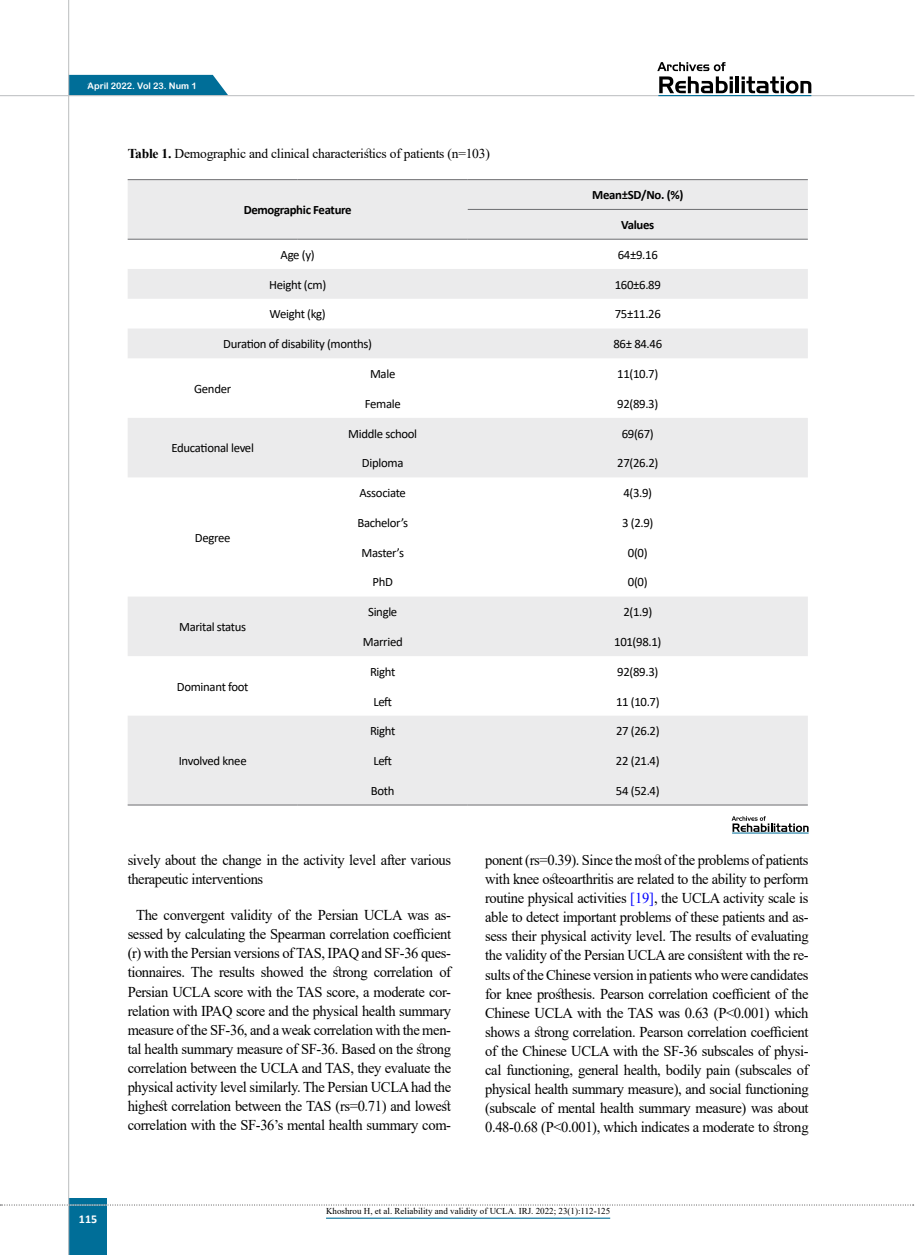
<style>
.page{position:relative;width:915px;height:1255px;background:#fff}
.page>*{position:absolute;margin:0;border:0;box-sizing:border-box;transform-origin:0 0}
.t1{font:15px/19px "Times New Roman";letter-spacing:-.025em;color:#000;text-align:justify}
.t2{font:13.5px "Times New Roman";letter-spacing:-.015em;color:#000}
.t3{font:12.75px "Calibri";letter-spacing:-.025em;color:#000}
.t4{font:700 12.75px "Calibri";letter-spacing:-.025em;color:#000}
.t5{font:700 12px "Calibri";color:#fff}
.t6{font:9px "Times New Roman";color:#000}
.t7{font:9px "Arial Rounded MT Bold";color:#fff}
.t8{font:9px "Adobe Arabic";color:#fff}
.s1{font-weight:700}
.s2{color:#00f}
</style>
<div class="page">
<div style="left:69px;top:75px;width:159px;height:20px;background:#006e98"></div>
<div style="left:68px;top:1198px;width:39px;height:56px;background:#006e98"></div>
<hr style="left:68px;top:0;width:1px;height:1254px;background:#c2c4c6">
<hr style="left:0;top:95px;width:914px;height:1px;background:#c2c4c6">
<svg style="left:0;top:1204px;width:913px;height:1px"></svg>
<hr style="left:658px;top:95px;width:153px;height:1px;background:#006e98">
<svg style="left:657px;top:62px;width:75px;height:31px"></svg>
<hr style="left:735px;top:76px;width:3px;height:17px;background:#000">
<svg style="left:741px;top:76px;width:70px;height:17px"></svg>
<hr style="left:731px;top:832px;width:77px;height:1px;background:#006e98">
<svg style="left:731px;top:816px;width:77px;height:16px"></svg>
<svg style="left:128px;top:180px;width:679px;height:297px;fill:#ebebec"></svg>
<svg style="left:128px;top:597px;width:679px;height:207px;fill:#ebebec"></svg>
<hr style="left:467px;top:179px;width:340px;height:1px;background:#6d6e71">
<hr style="left:297px;top:179px;width:170px;height:1px;background:#6d6e71">
<hr style="left:128px;top:179px;width:169px;height:1px;background:#6d6e71">
<hr style="left:467px;top:209px;width:340px;height:1px;background:#6d6e71">
<hr style="left:467px;top:239px;width:340px;height:1px;background:#6d6e71">
<hr style="left:297px;top:239px;width:170px;height:1px;background:#6d6e71">
<hr style="left:128px;top:239px;width:169px;height:1px;background:#6d6e71">
<hr style="left:128px;top:804px;width:169px;height:1px;background:#6d6e71">
<hr style="left:467px;top:804px;width:340px;height:1px;background:#6d6e71">
<hr style="left:297px;top:804px;width:170px;height:1px;background:#6d6e71">
<hr style="left:326px;top:1217px;width:284px;height:1px;background:#006e98">
<p class="t7" style="left:88px;top:80px;width:111px">April 2022. Vol 23. Num 1</p>
<p class="t8" style="left:88px;top:80px;width:3px">َ</p>
<p class="t2" style="left:128px;top:144px;width:363px"><span class="s1">Table 1.</span> Demographic and clinical characteristics of patients =n( 103(</p>
<p class="t4" style="left:592px;top:186px;width:92px">Mean± S D / N o %). (</p>
<p class="t4" style="left:244px;top:201px;width:109px">Demographic Feature</p>
<p class="t3" style="left:280px;top:246px;width:36px">Age (y(</p>
<p class="t4" style="left:621px;top:216px;width:35px">Values</p>
<p class="t3" style="left:617px;top:246px;width:41px">64±9.16</p>
<p class="t3" style="left:269px;top:275px;width:59px">Height (cm(</p>
<p class="t3" style="left:614px;top:275px;width:48px">160±6.89</p>
<p class="t3" style="left:269px;top:305px;width:58px">Weight (kg(</p>
<p class="t3" style="left:614px;top:305px;width:48px">75±11.26</p>
<p class="t3" style="left:223px;top:335px;width:150px">Duration of disability (months(</p>
<p class="t3" style="left:613px;top:335px;width:50px">86± 84.46</p>
<p class="t3" style="left:370px;top:365px;width:27px">Male</p>
<p class="t3" style="left:617px;top:365px;width:43px">11)10.7(</p>
<p class="t3" style="left:194px;top:380px;width:38px">Gender</p>
<p class="t3" style="left:364px;top:394px;width:37px">Female</p>
<p class="t3" style="left:617px;top:394px;width:43px">92)89.3(</p>
<p class="t3" style="left:348px;top:424px;width:70px">Middle school</p>
<p class="t3" style="left:621px;top:424px;width:33px">69)67(</p>
<p class="t3" style="left:171px;top:439px;width:84px">Educational level</p>
<p class="t3" style="left:362px;top:454px;width:43px">Diploma</p>
<p class="t3" style="left:617px;top:454px;width:43px">27)26.2(</p>
<p class="t3" style="left:359px;top:484px;width:48px">Associate</p>
<p class="t3" style="left:623px;top:484px;width:30px">)4 3.9(</p>
<p class="t3" style="left:357px;top:514px;width:52px">Bachelor s’</p>
<p class="t3" style="left:622px;top:514px;width:33px">)3 2.9(</p>
<p class="t3" style="left:195px;top:528px;width:37px">Degree</p>
<p class="t3" style="left:361px;top:543px;width:44px">Master s’</p>
<p class="t3" style="left:627px;top:543px;width:21px">(0)0</p>
<p class="t3" style="left:372px;top:573px;width:22px">PhD</p>
<p class="t3" style="left:627px;top:573px;width:21px">(0)0</p>
<p class="t3" style="left:368px;top:603px;width:31px">Single</p>
<p class="t3" style="left:623px;top:603px;width:30px">)2 1.9(</p>
<p class="t3" style="left:179px;top:618px;width:69px">Marital status</p>
<p class="t3" style="left:362px;top:633px;width:41px">Married</p>
<p class="t3" style="left:614px;top:633px;width:49px">101)98.1(</p>
<p class="t3" style="left:370px;top:662px;width:27px">Right</p>
<p class="t3" style="left:617px;top:662px;width:43px">92)89.3(</p>
<p class="t3" style="left:177px;top:677px;width:73px">Dominant foot</p>
<p class="t3" style="left:373px;top:692px;width:20px">Left</p>
<p class="t3" style="left:615px;top:692px;width:45px">11 )10.7(</p>
<p class="t3" style="left:370px;top:722px;width:27px">Right</p>
<p class="t3" style="left:615px;top:722px;width:45px">27 )26.2(</p>
<p class="t3" style="left:179px;top:751px;width:69px">Involved knee</p>
<p class="t3" style="left:373px;top:752px;width:20px">Left</p>
<p class="t3" style="left:615px;top:752px;width:45px">22 )21.4(</p>
<p class="t3" style="left:371px;top:781px;width:25px">Both</p>
<p class="t3" style="left:615px;top:781px;width:45px">54 )52.4(</p>
<p class="t5" style="left:79px;top:1210px;width:20px">115</p>
<p class="t1" style="left:128px;top:850px;width:325px">sively about the change in the activity level after various therapeutic interventions</p>
<p class="t1" style="left:136px;top:905px;width:316px">The convergent validity of the Persian UCLA was as-</p>
<p class="t1" style="left:128px;top:924px;width:325px">sessed by calculating the Spearman correlation coefficient</p>
<p class="t1" style="left:128px;top:943px;width:325px">) r( with the Persian versions of TAS, IPAQ and SF-36 ques-</p>
<p class="t1" style="left:128px;top:962px;width:325px">tionnaires. The results showed the strong correlation of</p>
<p class="t1" style="left:128px;top:981px;width:325px">Persian UCLA score with the TAS score a, moderate cor-</p>
<p class="t1" style="left:128px;top:1000px;width:325px">relation with IPAQ score and the physical health summary</p>
<p class="t1" style="left:128px;top:1019px;width:325px">measure of the SF-36, and a weak correlation with the men-</p>
<p class="t1" style="left:128px;top:1057px;width:325px">correlation between the UCLA and TAS, they evaluate the physical activity level similarly. The Persian UCLAhad the highest correlation between the TAS (rs=0.71) and lowest</p>
<p class="t1" style="left:128px;top:1038px;width:325px">tal health summary measure of SF-36. Based on the strong</p>
<p class="t1" style="left:128px;top:1114px;width:325px">correlation with the SF-36 s’ mental health summary com-</p>
<p class="t1" style="left:485px;top:850px;width:325px">ponent (rs=0.39 .) Since the most of the problems of patients with knee osteoarthritis are related to the ability to perform routine physical activities <span class="s2">[19</span> ,<span class="s2">]</span> the UCLA activity scale is</p>
<p class="t1" style="left:485px;top:926px;width:325px">sess their physical activity level. The results of evaluating</p>
<p class="t1" style="left:485px;top:907px;width:325px">able to detect important problems of these patients and as-</p>
<p class="t1" style="left:485px;top:945px;width:325px">the validity of the Persian UCLA are consistent with the re-</p>
<p class="t1" style="left:485px;top:983px;width:325px">for knee prosthesis. Pearson correlation coefficient of the Chinese UCLA with the TAS was 0.63 ( &lt;P 0.001) which shows a strong correlation. Pearson correlation coefficient</p>
<p class="t1" style="left:485px;top:1059px;width:325px">cal functioning, general health, bodily pain (subscales of</p>
<p class="t1" style="left:485px;top:964px;width:325px">sults of the Chinese version in patients who were candidates</p>
<p class="t1" style="left:485px;top:1040px;width:325px">of the Chinese UCLA with the SF-36 subscales of physi-</p>
<p class="t1" style="left:485px;top:1078px;width:325px">physical health summary measure ,) and social functioning (subscale of mental health summary measure) was about 0.48-0.68 &lt;P( 0.001 ,) which indicates a moderate to strong</p>
<p class="t6" style="left:326px;top:1204px;width:285px">Khoshrou H, et al. Reliability and validity of UCLA. IRJ. 2022; 23 (1) :112-125</p>
</div>
